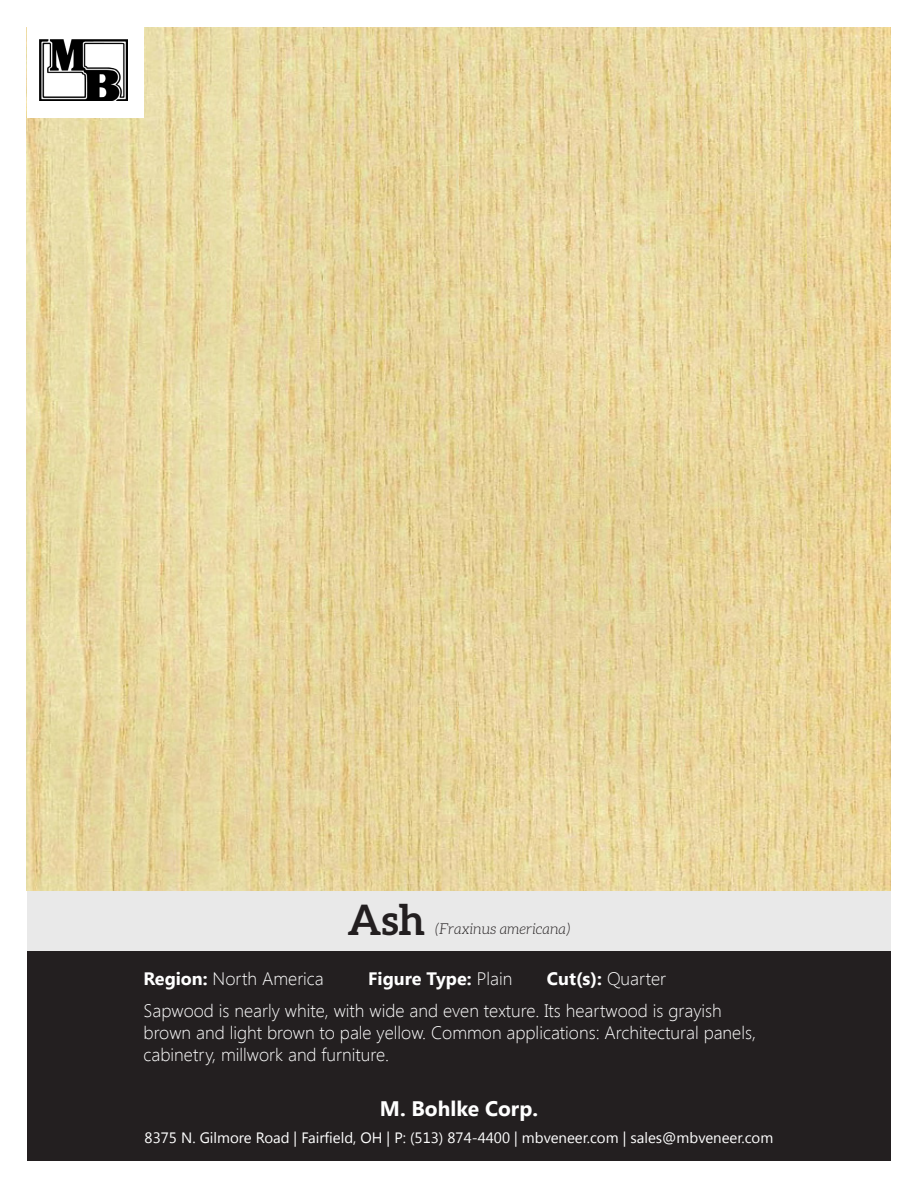
<style>
.page{position:relative;width:918px;height:1188px;background:#fff}
.page>*{position:absolute;margin:0;border:0;box-sizing:border-box;transform-origin:0 0}
.t1{font:700 42px "Aleo";color:#231f20}
.t2{font:700 21px "Segoe UI";color:#fff}
.t3{font:300 18px/32.1px "Segoe UI";color:#fff}
.t4{font:700 18px "Segoe UI";color:#fff}
.t5{font:15px "Segoe UI";color:#fff}
.t6{font:italic 300 15px "Aleo";color:#231f20}
.s1{font-weight:700}
.s2{font-weight:300}
</style>
<div class="page">
<div style="left:27px;top:891px;width:864px;height:61px;background:#e9e9e9"></div>
<img style="left:27px;top:27px;width:864px;height:864px">
<div style="left:27px;top:0;width:117px;height:118px;background:#fff"></div>
<img style="left:39px;top:39px;width:88px;height:61px">
<div style="left:27px;top:952px;width:864px;height:209px;background:#231f20"></div>
<p class="t1" style="left:348px;top:896px;width:79px">Ash</p>
<p class="t6" style="left:435px;top:920px;width:137px">(Fraxinus americana)</p>
<p class="t3" style="left:144px;top:962px;width:182px"><span class="s1">Region:</span> North America</p>
<p class="t4" style="left:368px;top:966px;width:146px">Figure Type: <span class="s2">Plain</span></p>
<p class="t3" style="left:144px;top:962px;width:580px;text-indent:403px"><span class="s1">Cut(s):</span> Quarter<br>Sapwood is nearly white, with wide and even texture. Its heartwood is grayish</p>
<p class="t3" style="left:144px;top:1021px;width:614px;line-height:21.6px">brown and light brown to pale yellow. Common applications: Architectural panels, cabinetry, millwork and furniture.</p>
<p class="t2" style="left:380px;top:1094px;width:160px">M. Bohlke Corp.</p>
<p class="t5" style="left:145px;top:1127px;width:630px">8375 N. Gilmore Road | Fairfield, OH | P: (513) 874-4400 | mbveneer.com | sales@mbveneer.com</p>
</div>
